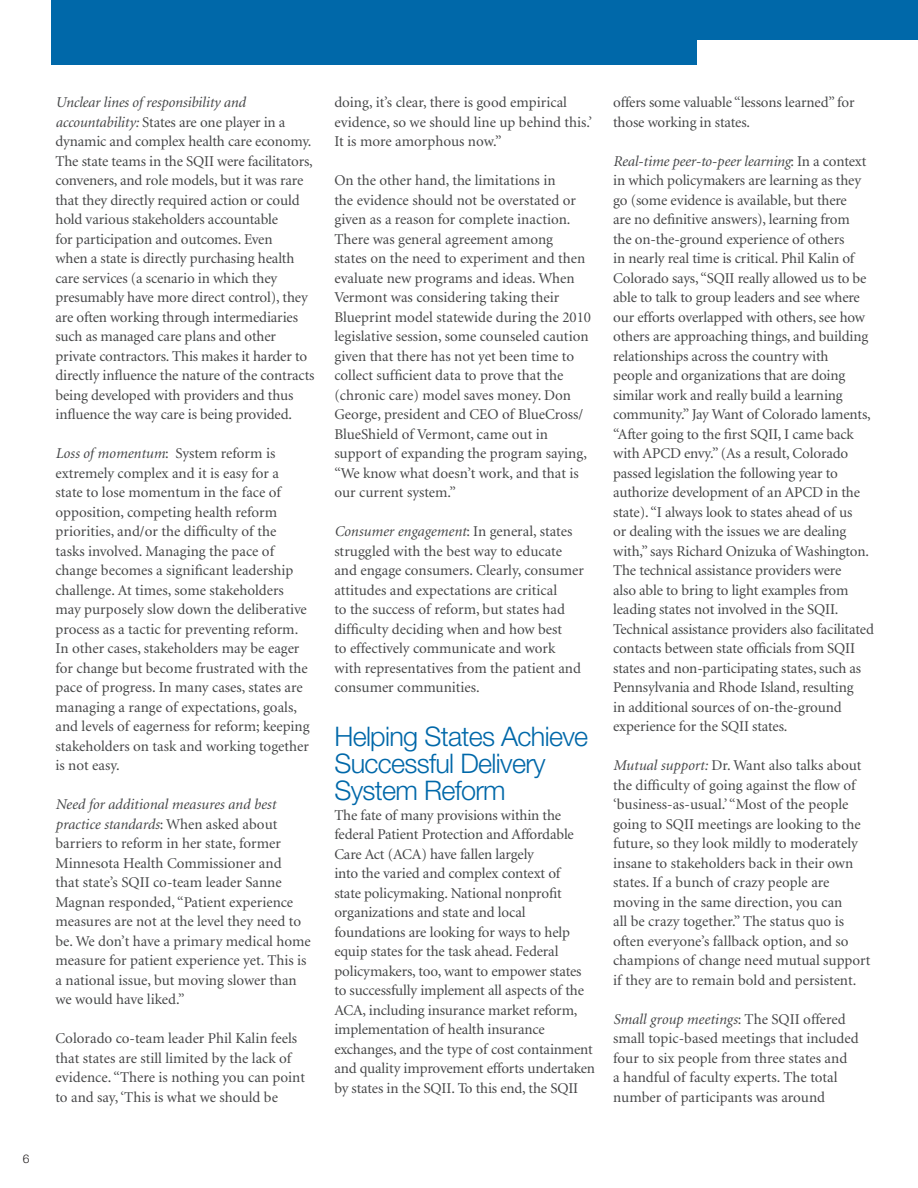
<style>
.page{position:relative;width:918px;height:1188px;background:#fff}
.page>*{position:absolute;margin:0;border:0;box-sizing:border-box;transform-origin:0 0}
.Main_sub{font:300 27px/27px "Helvetica Neue LT Std";letter-spacing:-.025em;color:#0068a9}
.body{font:15px/19.5px "Minion";letter-spacing:-.005em;color:#454647}
.t1{font:300 12px "Helvetica Neue LT Std";color:#231f20}
.s1{font-style:italic}
</style>
<div class="page">
<div style="left:51px;top:0;width:646px;height:64px;background:#0068a9"></div>
<div style="left:60px;top:0;width:858px;height:40px;background:#0068a9"></div>
<p class="t1" style="left:23px;top:1152px;width:8px">6</p>
<p class="body" style="left:56px;top:93px;width:261px"><span class="s1">Unclear lines of responsibility and accountability:</span> States are one player in a dynamic and complex health care economy.<br>The state teams in the SQII were facilitators, conveners, and role models, but it was rare that they directly required action or could hold various stakeholders accountable<br>for participation and outcomes. Even<br>when a state is directly purchasing health care services (a scenario in which they presumably have more direct control), they are often working through intermediaries such as managed care plans and other private contractors. This makes it harder to directly influence the nature of the contracts being developed with providers and thus influence the way care is being provided.</p>
<p class="body" style="left:56px;top:444px;width:256px"><span class="s1">Loss of momentum</span>: System reform is extremely complex and it is easy for a state to lose momentum in the face of opposition, competing health reform priorities, and/or the difficulty of the<br>tasks involved. Managing the pace of change becomes a significant leadership challenge. At times, some stakeholders may purposely slow down the deliberative process as a tactic for preventing reform.<br>In other cases, stakeholders may be eager for change but become frustrated with the pace of progress. In many cases, states are managing a range of expectations, goals, and levels of eagerness for reform; keeping stakeholders on task and working together is not easy.</p>
<p class="body" style="left:56px;top:795px;width:257px"><span class="s1">Need for additional measures and best practice standards</span>: When asked about barriers to reform in her state, former Minnesota Health Commissioner and<br>that state’s SQII co-team leader Sanne Magnan responded, “Patient experience measures are not at the level they need to be. We don’t have a primary medical home measure for patient experience yet. This is a national issue, but moving slower than we would have liked.”</p>
<p class="body" style="left:56px;top:1029px;width:251px">Colorado co-team leader Phil Kalin feels that states are still limited by the lack of evidence. “There is nothing you can point to and say, ‘This is what we should be</p>
<p class="body" style="left:334px;top:93px;width:259px">doing, it’s clear, there is good empirical evidence, so we should line up behind this.’<br>It is more amorphous now.”</p>
<p class="body" style="left:334px;top:171px;width:258px">On the other hand, the limitations in<br>the evidence should not be overstated or given as a reason for complete inaction.<br>There was general agreement among<br>states on the need to experiment and then evaluate new programs and ideas. When Vermont was considering taking their Blueprint model statewide during the 2010 legislative session, some counseled caution given that there has not yet been time to collect sufficient data to prove that the (chronic care) model saves money. Don George, president and CEO of BlueCross/ BlueShield of Vermont, came out in support of expanding the program saying, “We know what doesn’t work, and that is our current system.”</p>
<p class="body" style="left:334px;top:522px;width:251px"><span class="s1">Consumer engagement</span>: In general, states struggled with the best way to educate and engage consumers. Clearly, consumer attitudes and expectations are critical<br>to the success of reform, but states had difficulty deciding when and how best<br>to effectively communicate and work with representatives from the patient and consumer communities.</p>
<p class="Main_sub" style="left:334px;top:723px;width:255px">Helping States Achieve<br>Successful Delivery<br>System Reform</p>
<p class="body" style="left:334px;top:806px;width:262px">The fate of many provisions within the federal Patient Protection and Affordable Care Act (ACA) have fallen largely<br>into the varied and complex context of<br>state policymaking. National nonprofit organizations and state and local foundations are looking for ways to help equip states for the task ahead. Federal policymakers, too, want to empower states to successfully implement all aspects of the ACA, including insurance market reform, implementation of health insurance exchanges, and the type of cost containment and quality improvement efforts undertaken by states in the SQII. To this end, the SQII</p>
<p class="body" style="left:613px;top:93px;width:243px">offers some valuable “lessons learned” for those working in states.</p>
<p class="body" style="left:613px;top:152px;width:262px"><span class="s1">Real-time peer-to-peer learning</span>: In a context in which policymakers are learning as they go (some evidence is available, but there<br>are no definitive answers), learning from<br>the on-the-ground experience of others<br>in nearly real time is critical. Phil Kalin of Colorado says, “SQII really allowed us to be able to talk to group leaders and see where our efforts overlapped with others, see how others are approaching things, and building relationships across the country with<br>people and organizations that are doing similar work and really build a learning community.” Jay Want of Colorado laments, “After going to the first SQII, I came back with APCD envy.” (As a result, Colorado passed legislation the following year to authorize development of an APCD in the state). “I always look to states ahead of us<br>or dealing with the issues we are dealing with,” says Richard Onizuka of Washington.<br>The technical assistance providers were<br>also able to bring to light examples from leading states not involved in the SQII.<br>Technical assistance providers also facilitated contacts between state officials from SQII states and non-participating states, such as Pennsylvania and Rhode Island, resulting<br>in additional sources of on-the-ground experience for the SQII states.</p>
<p class="body" style="left:613px;top:756px;width:259px"><span class="s1">Mutual support:</span> Dr. Want also talks about the difficulty of going against the flow of ‘business-as-usual.’ “Most of the people going to SQII meetings are looking to the future, so they look mildly to moderately insane to stakeholders back in their own states. If a bunch of crazy people are moving in the same direction, you can<br>all be crazy together.” The status quo is often everyone’s fallback option, and so champions of change need mutual support if they are to remain bold and persistent.</p>
<p class="body" style="left:613px;top:1010px;width:247px"><span class="s1">Small group meetings</span>: The SQII offered small topic-based meetings that included four to six people from three states and<br>a handful of faculty experts. The total number of participants was around</p>
</div>
